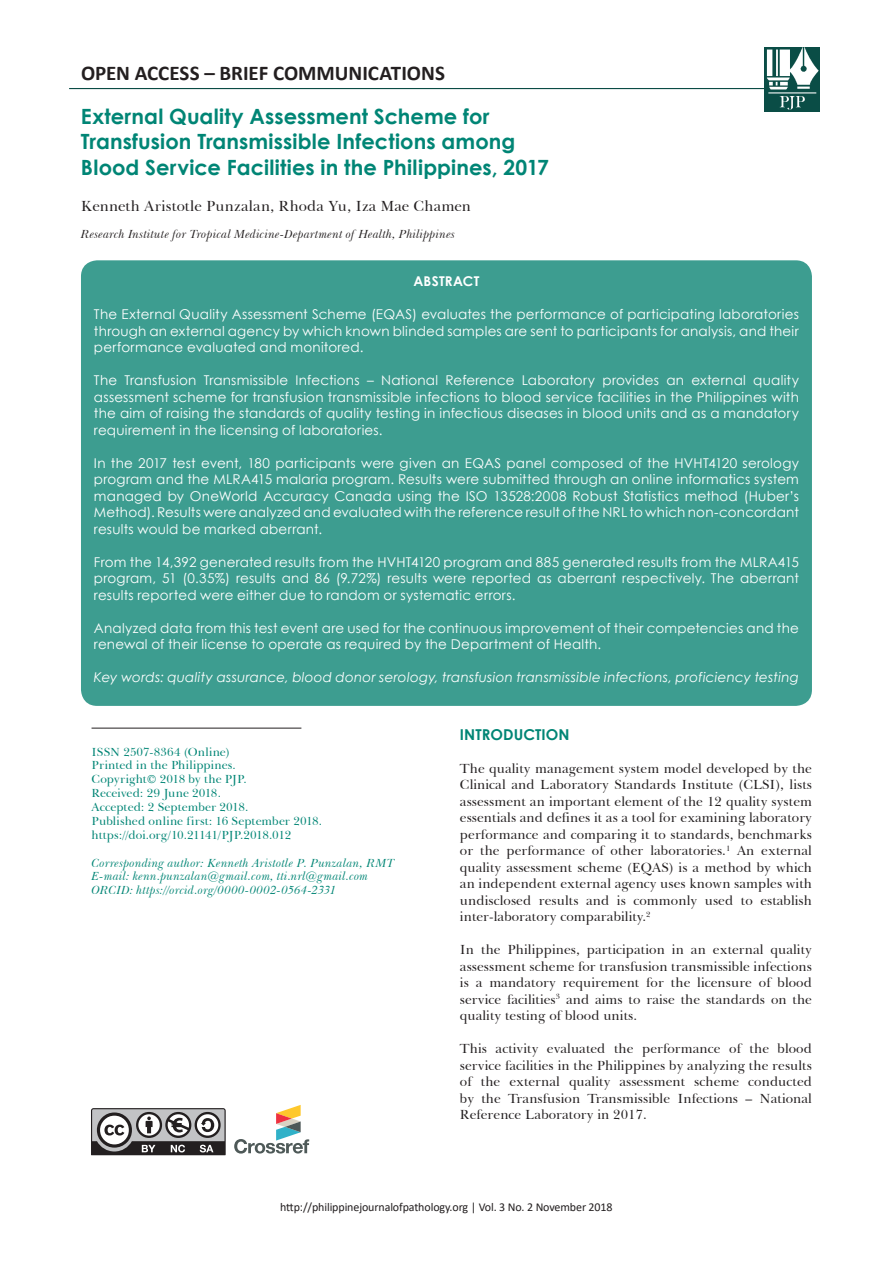
<style>
.page{position:relative;width:893px;height:1263px;background:#fff}
.page>*{position:absolute;margin:0;border:0;box-sizing:border-box;transform-origin:0 0}
.t1{font:700 21px/25.5px "Century Gothic";letter-spacing:.005em;color:#008575}
.t2{font:700 21px "Calibri";color:#231f20}
.t3{font:15px "Baskerville BT";letter-spacing:.01em;color:#231f20}
.t4{font:700 15px "Century Gothic";letter-spacing:.005em;color:#008575}
.t5{font:13.5px/16.5px "Century Gothic";letter-spacing:.015em;color:#fff;text-align:justify}
.t6{font:13.5px/16.5px "Baskerville BT";letter-spacing:.005em;color:#231f20;text-align:justify}
.t7{font:italic 13.5px "Century Gothic";letter-spacing:.02em;color:#fff}
.t8{font:700 13.5px "Century Gothic";letter-spacing:.02em;color:#fff}
.t9{font:12px/13.8px "Baskerville BT";color:#008575}
.t10{font:italic 12px/13.8px "Baskerville BT";letter-spacing:.02em;color:#008575}
.t11{font:italic 12px "Baskerville BT";letter-spacing:.02em;color:#231f20}
.t12{font:12px "Calibri";letter-spacing:-.01em;color:#231f20}
</style>
<div class="page">
<div style="left:81px;top:260px;width:731px;height:446px;background:#3d9d90;border-radius:16px"></div>
<hr style="left:92px;top:728px;width:209px;height:1px;background:#231f20">
<hr style="left:69px;top:88px;width:702px;height:1px;background:#0a4c45">
<svg style="left:91px;top:1108px;width:135px;height:47px"></svg>
<svg style="left:234px;top:1105px;width:75px;height:48px"></svg>
<img style="left:765px;top:48px;width:55px;height:64px">
<h1 class="t2" style="left:81px;top:58px;width:365px">OPEN ACCESS – BRIEF COMMUNICATIONS</h1>
<h1 class="t1" style="left:81px;top:102px;width:469px">External Quality Assessment Scheme for<br>Transfusion Transmissible Infections among<br>Blood Service Facilities in the Philippines, 2017</h1>
<p class="t3" style="left:81px;top:197px;width:392px">Kenneth Aristotle Punzalan, Rhoda Yu, Iza Mae Chamen</p>
<p class="t11" style="left:81px;top:226px;width:376px">Research Institute for Tropical Medicine-Department of Health, Philippines</p>
<p class="t8" style="left:413px;top:271px;width:68px">ABSTRACT</p>
<p class="t5" style="left:94px;top:306px;width:706px">The External Quality Assessment Scheme (EQAS) evaluates the performance of participating laboratories through an external agency by which known blinded samples are sent to participants for analysis, and their performance evaluated and monitored.</p>
<p class="t5" style="left:94px;top:372px;width:706px">The Transfusion Transmissible Infections – National Reference Laboratory provides an external quality assessment scheme for transfusion transmissible infections to blood service facilities in the Philippines with the aim of raising the standards of quality testing in infectious diseases in blood units and as a mandatory requirement in the licensing of laboratories.</p>
<p class="t5" style="left:94px;top:454px;width:706px">In the 2017 test event, 180 participants were given an EQAS panel composed of the HVHT4120 serology program and the MLRA415 malaria program. Results were submitted through an online informatics system managed by OneWorld Accuracy Canada using the ISO 13528:2008 Robust Statistics method (Huber’s Method). Results were analyzed and evaluated with the reference result of the NRL to which non-concordant results would be marked aberrant.</p>
<p class="t5" style="left:94px;top:553px;width:706px">From the 14,392 generated results from the HVHT4120 program and 885 generated results from the MLRA415 program, 51 (0.35%) results and 86 (9.72%) results were reported as aberrant respectively. The aberrant results reported were either due to random or systematic errors.</p>
<p class="t5" style="left:94px;top:619px;width:706px">Analyzed data from this test event are used for the continuous improvement of their competencies and the renewal of their license to operate as required by the Department of Health.</p>
<p class="t7" style="left:94px;top:668px;width:706px">Key words: quality assurance, blood donor serology, transfusion transmissible infections, proficiency testing</p>
<p class="t9" style="left:92px;top:744px;width:232px">ISSN 2507-8364 (Online)<br>Printed in the Philippines.<br>Copyright© 2018 by the PJP.<br>Received: 29 June 2018.<br>Accepted: 2 September 2018.<br>Published online first: 16 September 2018. https://doi.org/10.21141/PJP.2018.012</p>
<p class="t10" style="left:92px;top:856px;width:305px">Corresponding author: Kenneth Aristotle P. Punzalan, RMT<br>E-mail: kenn.punzalan@gmail.com, tti.nrl@gmail.com<br>ORCID: https://orcid.org/0000-0002-0564-2331</p>
<p class="t4" style="left:460px;top:723px;width:111px">INTRODUCTION</p>
<p class="t6" style="left:460px;top:760px;width:354px">The quality management system model developed by the Clinical and Laboratory Standards Institute (CLSI), lists assessment an important element of the 12 quality system essentials and defines it as a tool for examining laboratory performance and comparing it to standards, benchmarks or the performance of other laboratories.<sup>1</sup> An external quality assessment scheme (EQAS) is a method by which an independent external agency uses known samples with undisclosed results and is commonly used to establish inter-laboratory comparability.<sup>2</sup></p>
<p class="t6" style="left:460px;top:941px;width:354px">In the Philippines, participation in an external quality assessment scheme for transfusion transmissible infections is a mandatory requirement for the licensure of blood service facilities<sup>3</sup> and aims to raise the standards on the quality testing of blood units.</p>
<p class="t6" style="left:460px;top:1040px;width:354px">This activity evaluated the performance of the blood service facilities in the Philippines by analyzing the results of the external quality assessment scheme conducted by the Transfusion Transmissible Infections – National Reference Laboratory in 2017.</p>
<p class="t12" style="left:280px;top:1198px;width:334px">http://philippinejournalofpathology.org | Vol. 3 No. 2 November 2018</p>
</div>
